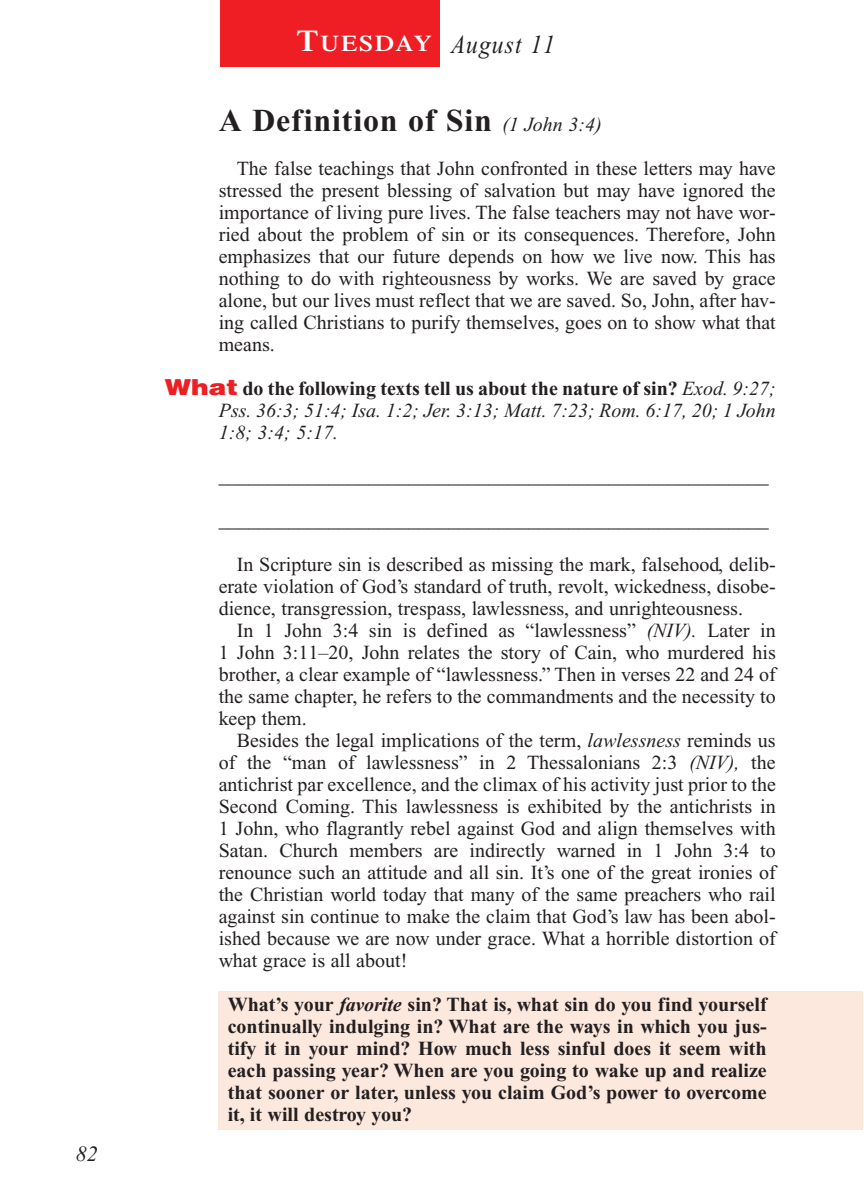
<style>
.page{position:relative;width:864px;height:1188px;background:#fff}
.page>*{position:absolute;margin:0;border:0;box-sizing:border-box;transform-origin:0 0}
.t1{font:700 32px "Times New Roman";letter-spacing:.025em;color:#231f20}
.t2{font:italic 26px "Times New Roman";letter-spacing:.05em;color:#231f20;scale:.9 1}
.t3{font:italic 22px "Times New Roman";color:#231f20}
.t4{font:20px/22px "Times New Roman";color:#231f20;text-align:justify}
.t5{font:700 20px/22px "Times New Roman";color:#231f20;text-align:justify}
.t6{font:italic 20px/22px "Times New Roman";color:#231f20;text-align:justify}
.s1{font-family:"Times";font-weight:600;font-style:normal;font-size:30px;color:#fff}
.s2{font-family:"Times";font-weight:600;font-style:normal;font-size:22.4px;color:#fff}
.s3{font-weight:400;font-style:italic;font-size:20px}
.s4{font-family:"Helvetica";font-weight:900;font-style:normal;font-size:22px;color:#ee1e24}
.s5{font-weight:700;font-style:normal}
.s6{font-style:italic}
</style>
<div class="page">
<div style="left:218px;top:991px;width:645px;height:138px;background:#fde8dd"></div>
<div style="left:220px;top:0;width:220px;height:67px;background:#ee1e24"></div>
<p class="t3" style="left:76px;top:1146px;width:23px">82</p>
<h2 class="t2" style="left:297px;top:35px;width:289px"><span class="s1">T</span><span class="s2">UESDAY</span> August 11</h2>
<h1 class="t1" style="left:219px;top:110px;width:384px">A Definition of Sin <span class="s3">(1 John 3:4)</span></h1>
<p class="t4" style="left:219px;top:159px;width:559px;text-indent:18px">The false teachings that John confronted in these letters may have stressed the present blessing of salvation but may have ignored the importance of living pure lives. The false teachers may not have wor&shy;ried about the problem of sin or its consequences. Therefore, John emphasizes that our future depends on how we live now. This has nothing to do with righteousness by works. We are saved by grace alone, but our lives must reflect that we are saved. So, John, after hav&shy;ing called Christians to purify themselves, goes on to show what that means.</p>
<p class="t6" style="left:219px;top:379px;width:559px;text-indent:-54px"><span class="s4">What</span> <span class="s5">do the following texts tell us about the nature of sin?</span> Exod. 9:27; Pss. 36:3; 51:4; Isa. 1:2; Jer. 3:13; Matt. 7:23; Rom. 6:17, 20; 1 John 1:8; 3:4; 5:17.</p>
<p class="t4" style="left:219px;top:467px;width:552px">_______________________________________________________</p>
<p class="t4" style="left:219px;top:511px;width:552px">_______________________________________________________</p>
<p class="t4" style="left:219px;top:555px;width:559px;text-indent:18px">In Scripture sin is described as missing the mark, falsehood, delib&shy;erate violation of God’s standard of truth, revolt, wickedness, disobe&shy;dience, transgression, trespass, lawlessness, and unrighteousness.</p>
<p class="t4" style="left:219px;top:621px;width:559px;text-indent:18px">In 1 John 3:4 sin is defined as “lawlessness” <span class="s6">(NIV).</span> Later in 1 John 3:11–20, John relates the story of Cain, who murdered his brother, a clear example of “lawlessness.” Then in verses 22 and 24 of the same chapter, he refers to the commandments and the necessity to keep them.</p>
<p class="t4" style="left:219px;top:731px;width:559px;text-indent:18px">Besides the legal implications of the term, <span class="s6">lawlessness</span> reminds us of the “man of lawlessness” in 2 Thessalonians 2:3 <span class="s6">(NIV),</span> the antichrist par excellence, and the climax of his activity just prior to the Second Coming. This lawlessness is exhibited by the antichrists in 1 John, who flagrantly rebel against God and align themselves with Satan. Church members are indirectly warned in 1 John 3:4 to renounce such an attitude and all sin. It’s one of the great ironies of the Christian world today that many of the same preachers who rail against sin continue to make the claim that God’s law has been abol&shy;ished because we are now under grace. What a horrible distortion of what grace is all about!</p>
<p class="t5" style="left:228px;top:995px;width:541px">What’s your <span class="s6">favorite</span> sin? That is, what sin do you find yourself continually indulging in? What are the ways in which you jus&shy;tify it in your mind? How much less sinful does it seem with each passing year? When are you going to wake up and realize that sooner or later, unless you claim God’s power to overcome it, it will destroy you?</p>
</div>
